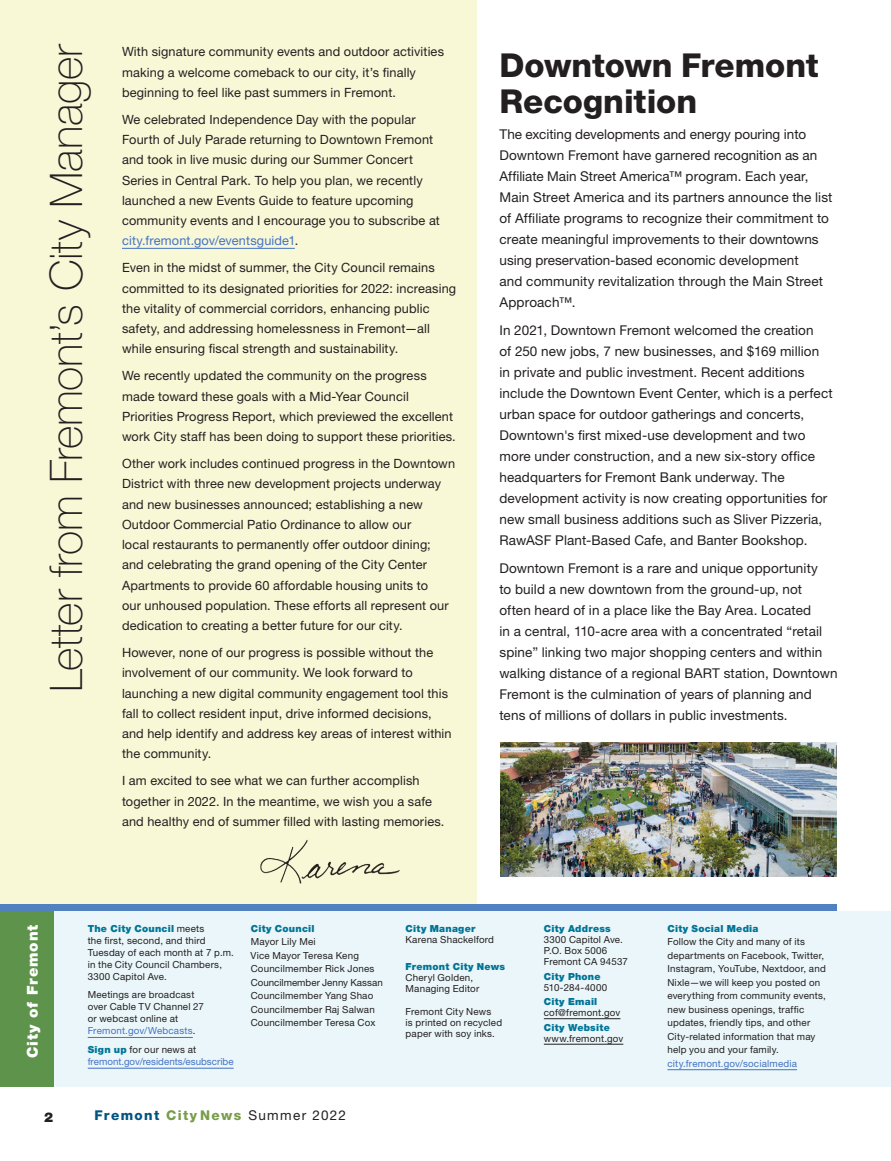
<style>
.page{position:relative;width:891px;height:1161px;background:#fff}
.page>*{position:absolute;margin:0;border:0;box-sizing:border-box;transform-origin:0 0}
._2016_lead_paragraph{font:100 45px "Helvetica Neue LT Std";letter-spacing:-.005em;color:#231f20}
._2018_-_heading_22_h{font:800 33px/36px "Helvetica Neue LT Std";color:#231f20}
.t1{font:900 15px "Helvetica Neue LT Std";letter-spacing:.06em;color:#fff}
._2016-paragraph{font:13.5px/21px "Helvetica Neue LT Std";letter-spacing:.01em;color:#231f20}
._2016-paragraph-2{font:13.5px "Helvetica Neue LT Std";letter-spacing:.1em;color:#231f20}
.t2{font:900 13.5px "Helvetica Neue LT Std";color:#231f20}
._8_5_13_text{font:12.75px/20.2px "Helvetica Neue LT Std";letter-spacing:.01em;color:#231f20}
._2016_AtGlance-dept{font:9.75px/13.5px "Helvetica Neue LT Std";letter-spacing:.02em;color:#231f20}
._2016_AtGlance_parag{font:9.75px/12px "Helvetica Neue LT Std";letter-spacing:.02em;color:#231f20}
._2016_AtGlance_text{font:9.75px/11.2px "Helvetica Neue LT Std";letter-spacing:.02em;color:#231f20}
._2016_AtGlance_parag-2{font:9.75px/12px "Helvetica Neue LT Std";letter-spacing:.01em;color:#4472c4}
._2016_AtGlance-dept-2{font:900 9.75px "Helvetica Neue LT Std";letter-spacing:.025em;color:#007497}
.s1{color:#4472c4}
.s2{font-weight:900;color:#007497}
.s3{color:#231f20}
.s4{font-weight:800;color:#005480}
.s5{font-weight:800;color:#789d4a}
</style>
<div class="page">
<div style="left:0;top:0;width:476px;height:904px;background:#f8f8d7"></div>
<img style="left:500px;top:742px;width:337px;height:134px">
<div style="left:0;top:904px;width:837px;height:7px;background:#5281c2"></div>
<div style="left:0;top:911px;width:54px;height:176px;background:#5e934b"></div>
<div style="left:54px;top:911px;width:837px;height:176px;background:#eaf6f9"></div>
<hr style="left:88px;top:1037px;width:105px;height:1px;background:#4472c4">
<hr style="left:88px;top:1068px;width:146px;height:1px;background:#4472c4">
<hr style="left:544px;top:1018px;width:76px;height:1px;background:#231f20">
<hr style="left:544px;top:1044px;width:79px;height:1px;background:#231f20">
<hr style="left:667px;top:1069px;width:130px;height:1px;background:#4472c4">
<hr style="left:122px;top:248px;width:173px;height:1px;background:#4472c4">
<img style="left:260px;top:840px;width:140px;height:44px">
<p class="_2016_lead_paragraph" style="left:41px;top:692px;width:650px;rotate:-90deg">Letter from Fremont’s City Manager</p>
<p class="_2018_-_heading_22_h" style="left:500px;top:47px;width:321px">Downtown Fremont<br>Recognition</p>
<p class="_8_5_13_text" style="left:122px;top:42px;width:324px">With signature community events and outdoor activities making a welcome comeback to our city, it’s finally beginning to feel like past summers in Fremont.</p>
<p class="_8_5_13_text" style="left:122px;top:109px;width:319px">We celebrated Independence Day with the popular Fourth of July Parade returning to Downtown Fremont and took in live music during our Summer Concert Series in Central Park. To help you plan, we recently launched a new Events Guide to feature upcoming community events and I encourage you to subscribe at <span class="s1">city.fremont.gov/eventsguide1</span>.</p>
<p class="_8_5_13_text" style="left:122px;top:258px;width:336px">Even in the midst of summer, the City Council remains committed to its designated priorities for 2022: increasing the vitality of commercial corridors, enhancing public safety, and addressing homelessness in Fremont—all while ensuring fiscal strength and sustainability.</p>
<p class="_8_5_13_text" style="left:122px;top:366px;width:335px">We recently updated the community on the progress made toward these goals with a Mid-Year Council Priorities Progress Report, which previewed the excellent work City staff has been doing to support these priorities.</p>
<p class="_8_5_13_text" style="left:122px;top:453px;width:335px">Other work includes continued progress in the Downtown District with three new development projects underway and new businesses announced; establishing a new Outdoor Commercial Patio Ordinance to allow our<br>local restaurants to permanently offer outdoor dining; and celebrating the grand opening of the City Center Apartments to provide 60 affordable housing units to<br>our unhoused population. These efforts all represent our dedication to creating a better future for our city.</p>
<p class="_8_5_13_text" style="left:122px;top:642px;width:331px">However, none of our progress is possible without the involvement of our community. We look forward to launching a new digital community engagement tool this fall to collect resident input, drive informed decisions, and help identify and address key areas of interest within the community.</p>
<p class="_8_5_13_text" style="left:122px;top:771px;width:324px">I am excited to see what we can further accomplish together in 2022. In the meantime, we wish you a safe and healthy end of summer filled with lasting memories.</p>
<p class="_2016-paragraph" style="left:500px;top:124px;width:335px">The exciting developments and energy pouring into Downtown Fremont have garnered recognition as an Affiliate Main Street America™ program. Each year, Main Street America and its partners announce the list of Affiliate programs to recognize their commitment to create meaningful improvements to their downtowns using preservation-based economic development<br>and community revitalization through the Main Street Approach™.</p>
<p class="_2016-paragraph" style="left:500px;top:320px;width:335px">In 2021, Downtown Fremont welcomed the creation<br>of 250 new jobs, 7 new businesses, and $169 million in private and public investment. Recent additions include the Downtown Event Center, which is a perfect urban space for outdoor gatherings and concerts, Downtown's first mixed-use development and two more under construction, and a new six-story office headquarters for Fremont Bank underway. The development activity is now creating opportunities for new small business additions such as Sliver Pizzeria, RawASF Plant-Based Cafe, and Banter Bookshop.</p>
<p class="_2016-paragraph" style="left:500px;top:557px;width:340px">Downtown Fremont is a rare and unique opportunity<br>to build a new downtown from the ground-up, not<br>often heard of in a place like the Bay Area. Located<br>in a central, 110-acre area with a concentrated “retail spine” linking two major shopping centers and within walking distance of a regional BART station, Downtown Fremont is the culmination of years of planning and tens of millions of dollars in public investments.</p>
<p class="t1" style="left:23px;top:1058px;width:135px;rotate:-90deg">City of Fremont</p>
<p class="_2016_AtGlance_parag" style="left:88px;top:922px;width:148px"><span class="s2">The City Council</span> meets<br>the first, second, and third<br>Tuesday of each month at 7 p.m. in the City Council Chambers,<br>3300 Capitol Ave.</p>
<p class="_2016_AtGlance_parag" style="left:88px;top:989px;width:118px">Meetings are broadcast over Cable TV Channel 27 or webcast online at<br><span class="s1">Fremont.gov/Webcasts</span>.</p>
<p class="_2016_AtGlance_parag-2" style="left:88px;top:1044px;width:147px"><span class="s2">Sign up</span> <span class="s3">for our news at </span>fremont.gov/residents/esubscribe</p>
<p class="_2016_AtGlance-dept" style="left:251px;top:921px;width:134px"><span class="s2">City Council<br></span>Mayor Lily Mei<br>Vice Mayor Teresa Keng<br>Councilmember Rick Jones<br>Councilmember Jenny Kassan<br>Councilmember Yang Shao<br>Councilmember Raj Salwan<br>Councilmember Teresa Cox</p>
<p class="_2016_AtGlance-dept" style="left:667px;top:921px;width:160px"><span class="s2">City Social Media<br></span>Follow the City and many of its departments on Facebook, Twitter,<br>Instagram, YouTube, Nextdoor, and<br>Nixle—we will keep you posted on everything from community events, new business openings, traffic updates, friendly tips, and other<br>City-related information that may help you and your family.</p>
<p class="_2016_AtGlance_parag-2" style="left:667px;top:1057px;width:131px">city.fremont.gov/socialmedia</p>
<p class="_2016_AtGlance-dept-2" style="left:406px;top:922px;width:71px">City Manager</p>
<p class="_2016_AtGlance_text" style="left:406px;top:934px;width:90px">Karena Shackelford</p>
<p class="_2016_AtGlance-dept-2" style="left:406px;top:961px;width:101px">Fremont City News</p>
<p class="_2016_AtGlance_text" style="left:406px;top:972px;width:75px">Cheryl Golden,<br>Managing Editor</p>
<p class="_2016_AtGlance_text" style="left:406px;top:1006px;width:98px">Fremont City News<br>is printed on recycled paper with soy inks.</p>
<p class="_2016_AtGlance-dept-2" style="left:544px;top:922px;width:68px">City Address</p>
<p class="_2016_AtGlance_text" style="left:544px;top:934px;width:85px">3300 Capitol Ave.<br>P.O. Box 5006<br>Fremont CA 94537</p>
<p class="_2016_AtGlance-dept-2" style="left:544px;top:970px;width:58px">City Phone</p>
<p class="_2016_AtGlance_text" style="left:544px;top:982px;width:65px">510-284-4000</p>
<p class="_2016_AtGlance-dept-2" style="left:544px;top:996px;width:55px">City Email</p>
<p class="_2016_AtGlance_text" style="left:544px;top:1007px;width:78px">cof@fremont.gov</p>
<p class="_2016_AtGlance-dept-2" style="left:544px;top:1021px;width:67px">City Website</p>
<p class="_2016_AtGlance_text" style="left:544px;top:1033px;width:81px">www.fremont.gov</p>
<p class="t2" style="left:44px;top:1109px;width:11px">2</p>
<p class="_2016-paragraph-2" style="left:94px;top:1107px;width:253px"><span class="s4">Fremont</span> <span class="s5">City News</span> Summer 2022</p>
</div>
